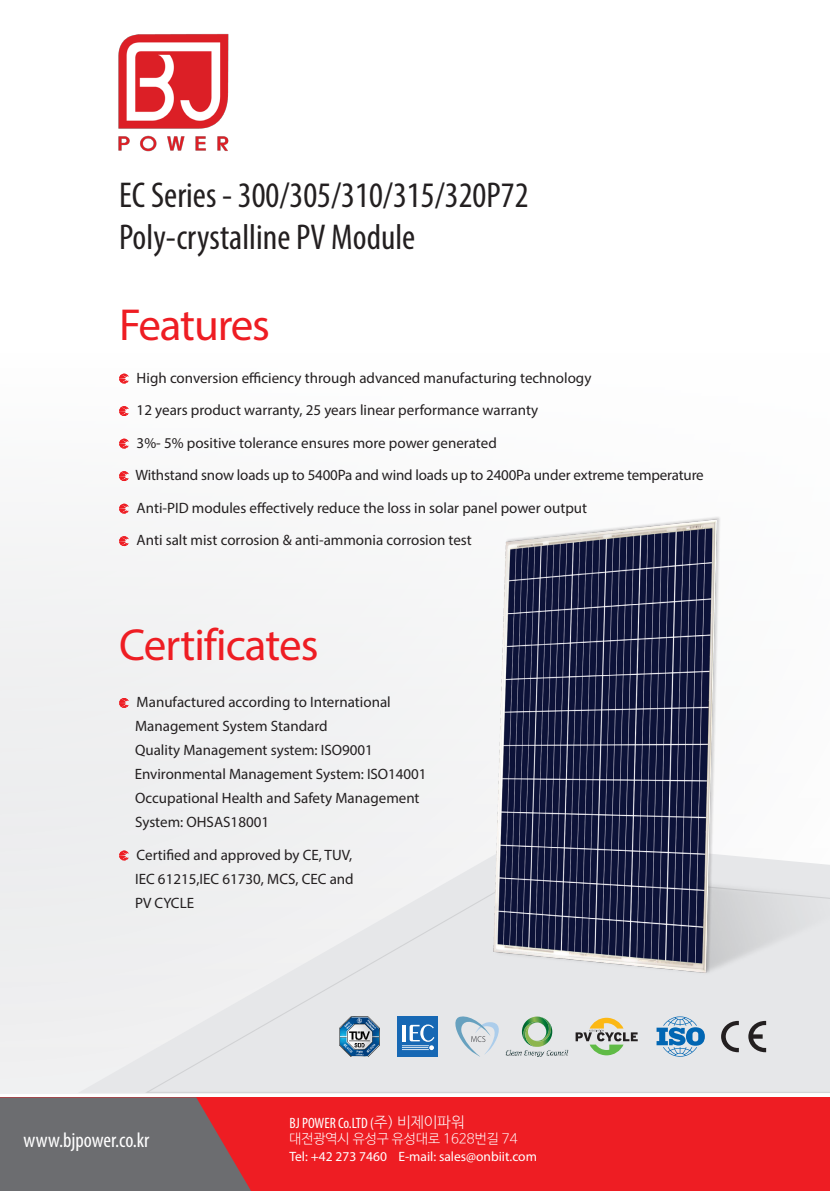
<style>
.page{position:relative;width:830px;height:1191px;background:#fff}
.page>*{position:absolute;margin:0;border:0;box-sizing:border-box;transform-origin:0 0}
.t1{font:45px "Myriad Pro";letter-spacing:-.025em;color:#ee1d23}
.型号{font:condensed 36px "Myriad Pro";color:#231f20}
.t2{font:condensed 21px "Myriad Pro";color:#fff}
.特点{font:15px "Myriad Pro";color:#231f20}
.认证{font:15px "Myriad Pro";color:#231f20}
.t3{font:condensed 15px "Myriad Pro";color:#fff}
.t4{font:13.5px "Myriad Pro";color:#fff}
.t5{font:13.5px "Nanum Barun Gothic OTF Light";color:#fff}
.s1{font-family:"Nanum Barun Gothic OTF Light";font-stretch:normal}
</style>
<div class="page">
<div style="left:0;top:299px;width:829px;height:794px;background:#f7f7f7"></div>
<div style="left:78px;top:860px;width:402px;height:233px;background:#eeeef0"></div>
<svg style="left:143px;top:869px;width:686px;height:224px"></svg>
<div style="left:0;top:1097px;width:829px;height:94px;background:#ee1d23"></div>
<svg style="left:0;top:1097px;width:251px;height:94px;background:#7a6367"></svg>
<svg style="left:119px;top:373px;width:10px;height:11px"></svg>
<svg style="left:119px;top:406px;width:10px;height:10px"></svg>
<svg style="left:119px;top:438px;width:10px;height:11px"></svg>
<svg style="left:119px;top:471px;width:10px;height:10px"></svg>
<svg style="left:119px;top:503px;width:10px;height:11px"></svg>
<svg style="left:119px;top:536px;width:10px;height:10px"></svg>
<img style="left:118px;top:33px;width:111px;height:119px">
<svg style="left:119px;top:698px;width:10px;height:10px"></svg>
<svg style="left:119px;top:850px;width:10px;height:10px"></svg>
<div style="left:397px;top:1016px;width:40px;height:40px;background:#1768b4"></div>
<svg style="left:402px;top:1024px;width:32px;height:26px"></svg>
<svg style="left:720px;top:1021px;width:18px;height:31px"></svg>
<svg style="left:748px;top:1021px;width:17px;height:31px"></svg>
<svg style="left:452px;top:1014px;width:50px;height:42px;background:#d0dae2"></svg>
<svg style="left:656px;top:1016px;width:48px;height:40px;background:#8cb4d3"></svg>
<svg style="left:521px;top:1016px;width:31px;height:31px"></svg>
<img style="left:505px;top:1049px;width:63px;height:7px">
<svg style="left:575px;top:1017px;width:62px;height:38px;background:#c5c7b0"></svg>
<img style="left:339px;top:1016px;width:40px;height:40px">
<img style="left:480px;top:517px;width:349px;height:467px">
<p class="型号" style="left:119px;top:173px;width:410px">EC Series - 300/305/310/315/320P72</p>
<p class="型号" style="left:119px;top:215px;width:297px">Poly-crystalline PV Module</p>
<h1 class="t1" style="left:119px;top:297px;width:152px">Features</h1>
<p class="特点" style="left:137px;top:368px;width:456px">High conversion efficiency through advanced manufacturing technology</p>
<p class="特点" style="left:137px;top:401px;width:403px">12 years product warranty, 25 years linear performance warranty</p>
<p class="特点" style="left:137px;top:433px;width:361px">3%- 5% positive tolerance ensures more power generated</p>
<p class="特点" style="left:135px;top:466px;width:569px">Withstand snow loads up to 5400Pa and wind loads up to 2400Pa under extreme temperature</p>
<p class="特点" style="left:137px;top:498px;width:452px">Anti-PID modules effectively reduce the loss in solar panel power output</p>
<p class="特点" style="left:137px;top:531px;width:336px">Anti salt mist corrosion &amp; anti-ammonia corrosion test</p>
<h1 class="t1" style="left:119px;top:617px;width:201px">Certificates</h1>
<p class="认证" style="left:137px;top:693px;width:255px">Manufactured according to International</p>
<p class="认证" style="left:135px;top:717px;width:194px">Management System Standard</p>
<p class="认证" style="left:135px;top:741px;width:239px">Quality Management system: ISO9001</p>
<p class="认证" style="left:135px;top:765px;width:293px">Environmental Management System: ISO14001</p>
<p class="认证" style="left:135px;top:789px;width:286px">Occupational Health and Safety Management</p>
<p class="认证" style="left:135px;top:813px;width:135px">System: OHSAS18001</p>
<p class="认证" style="left:137px;top:845px;width:217px">Certified and approved by CE, TUV,</p>
<p class="认证" style="left:135px;top:869px;width:220px">IEC 61215,IEC 61730, MCS, CEC and</p>
<p class="认证" style="left:135px;top:893px;width:61px">PV CYCLE</p>
<h3 class="t2" style="left:23px;top:1127px;width:127px">www.bjpower.co.kr</h3>
<p class="t3" style="left:289px;top:1113px;width:176px">BJ POWER Co.LTD (<span class="s1">주) 비제이파워</span></p>
<p class="t5" style="left:289px;top:1132px;width:229px">대전광역시 유성구 유성대로 1628번길 74</p>
<p class="t4" style="left:289px;top:1148px;width:249px">Tel: +42 273 7460 E-mail: sales@onbiit.com</p>
</div>
